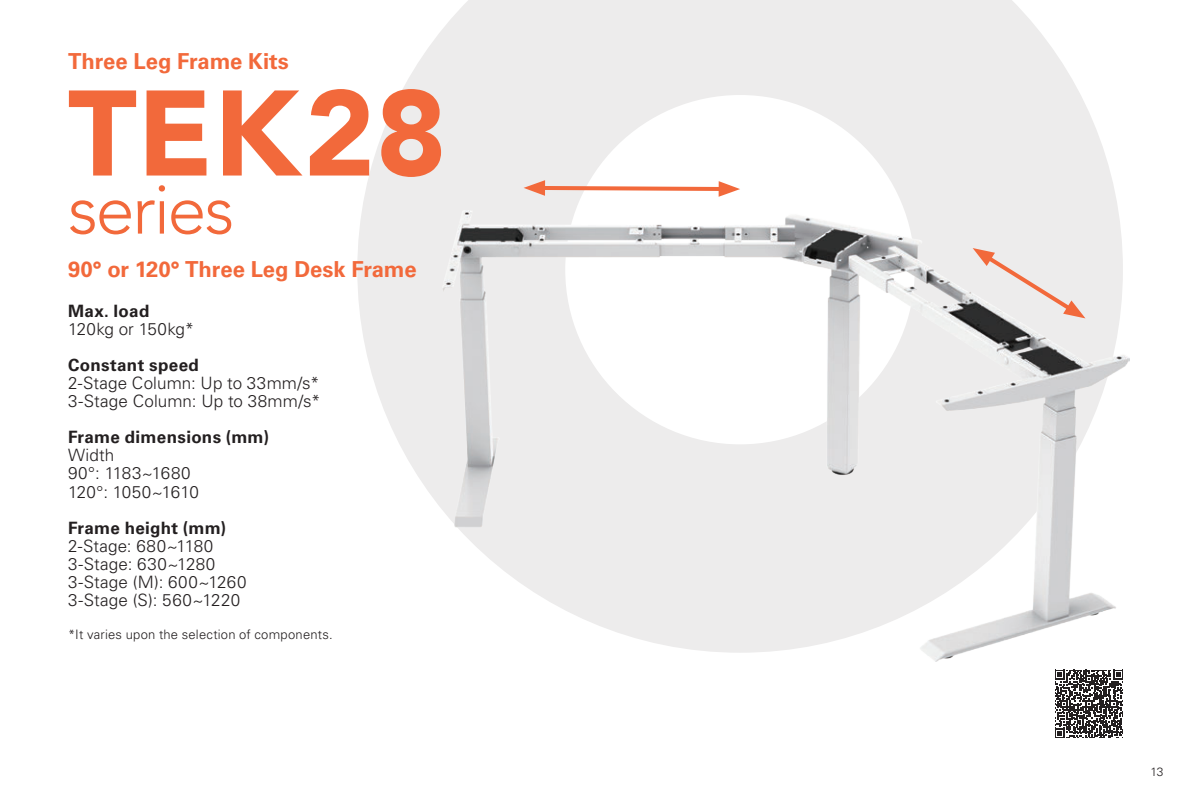
<style>
.page{position:relative;width:1191px;height:806px;background:#fff}
.page>*{position:absolute;margin:0;border:0;box-sizing:border-box;transform-origin:0 0}
.t1{font:900 120px "Avenir LT";letter-spacing:.005em;color:#f2693b}
.t2{font:300 70px "Avenir LT";letter-spacing:-.03em;color:#f2693b}
.t3{font:700 22px "Univers LT Std";letter-spacing:-.005em;color:#f2693b}
.t4{font:300 17px/18px "Univers LT Std";letter-spacing:.01em;color:#231f20}
.t5{font:700 17px "Univers LT Std";letter-spacing:.02em;color:#231f20}
.t6{font:300 13px "Univers LT Std";letter-spacing:.015em;color:#231f20}
.t7{font:300 12px "Univers LT Std";color:#231f20}
</style>
<div class="page">
<svg style="left:357px;top:0;width:761px;height:509px;fill:#edecec"></svg>
<img style="left:442px;top:210px;width:687px;height:450px">
<svg style="left:1055px;top:669px;width:68px;height:68px"></svg>
<svg style="left:972px;top:248px;width:113px;height:70px;background:#e6d9d5"></svg>
<svg style="left:523px;top:180px;width:217px;height:17px"></svg>
<p class="t3" style="left:68px;top:49px;width:222px">Three Leg Frame Kits</p>
<h1 class="t1" style="left:68px;top:61px;width:380px">TEK28</h1>
<h2 class="t2" style="left:68px;top:168px;width:168px">series</h2>
<p class="t3" style="left:68px;top:256px;width:350px">90° or 120° Three Leg Desk Frame</p>
<p class="t5" style="left:68px;top:301px;width:83px">Max. load</p>
<p class="t4" style="left:68px;top:320px;width:128px">120kg or 150kg*</p>
<p class="t5" style="left:68px;top:355px;width:132px">Constant speed</p>
<p class="t4" style="left:68px;top:374px;width:254px">2-Stage Column: Up to 33mm/s*<br>3-Stage Column: Up to 38mm/s*</p>
<p class="t5" style="left:68px;top:427px;width:202px">Frame dimensions (mm)</p>
<p class="t4" style="left:68px;top:446px;width:132px">Width<br>90°: 1183~1680<br>120°: 1050~1610</p>
<p class="t5" style="left:68px;top:517px;width:159px">Frame height (mm)</p>
<p class="t4" style="left:68px;top:536px;width:180px">2-Stage: 680~1180<br>3-Stage: 630~1280<br>3-Stage (M): 600~1260<br>3-Stage (S): 560~1220</p>
<p class="t6" style="left:68px;top:626px;width:266px">*It varies upon the selection of components.</p>
<p class="t7" style="left:1150px;top:764px;width:14px">13</p>
</div>
